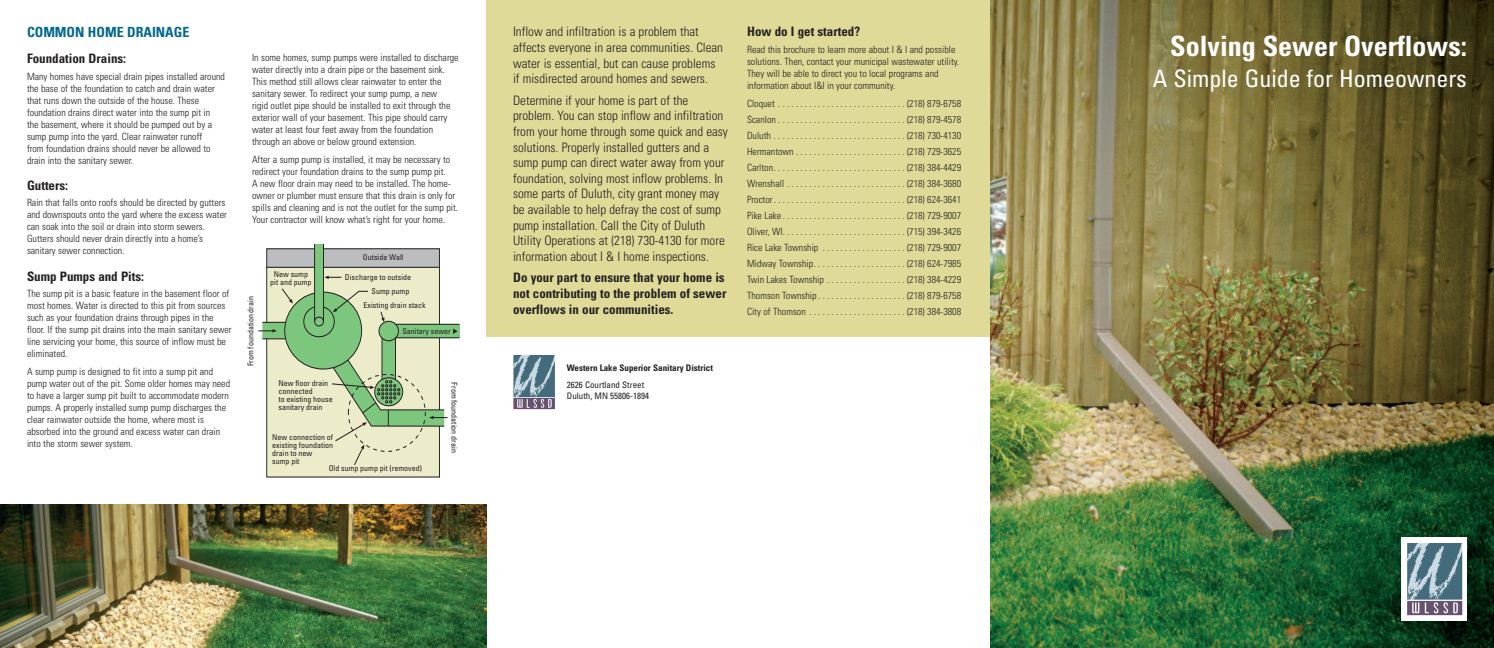
<style>
.page{position:relative;width:1494px;height:648px;background:#fff}
.page>*{position:absolute;margin:0;border:0;box-sizing:border-box;transform-origin:0 0}
.t1{font:700 condensed 28px "Univers";color:#fff}
.t2{font:condensed 24px "Univers";color:#fff}
.t3{font:700 condensed 14px "Univers";color:#00688f}
.t4{font:300 condensed 13px/15.6px "Univers";color:#231f20}
.t5{font:700 condensed 13px/15.6px "Univers";color:#231f20}
.t6{font:300 condensed 10px/12px "Univers";color:#231f20}
.t7{font:condensed 9px/10.8px "Univers";color:#231f20}
.t8{font:700 condensed 9px "Univers";color:#231f20}
.t9{font:condensed 8px/8px "Univers";color:#231f20}
</style>
<div class="page">
<img style="left:990px;top:0;width:504px;height:648px">
<div style="left:486px;top:0;width:504px;height:336px;background:#e0da99"></div>
<img style="left:513px;top:355px;width:42px;height:9px">
<img style="left:513px;top:364px;width:42px;height:46px">
<div style="left:267px;top:267px;width:172px;height:210px;background:#edecca"></div>
<div style="left:266px;top:267px;width:174px;height:211px;border:1px solid #231f20"></div>
<div style="left:262px;top:322px;width:50px;height:17px;background:#7cc67e"></div>
<div style="left:262px;top:322px;width:51px;height:17px;border:1px solid #231f20"></div>
<div style="left:285px;top:292px;width:77px;height:77px;background:#7cc67e;border-radius:50%"></div>
<div style="left:303px;top:306px;width:32px;height:31px;border:1px solid #231f20;border-radius:50%"></div>
<div style="left:382px;top:331px;width:13px;height:58px;background:#7cc67e"></div>
<div style="left:381px;top:330px;width:15px;height:60px;border:1px solid #231f20"></div>
<div style="left:392px;top:324px;width:67px;height:14px;background:#7cc67e"></div>
<div style="left:379px;top:321px;width:19px;height:20px;background:#7cc67e;border-radius:50%"></div>
<div style="left:378px;top:321px;width:21px;height:20px;border:1px solid #231f20;border-radius:50%"></div>
<hr style="left:396px;top:324px;width:63px;height:1px;background:#231f20">
<hr style="left:396px;top:337px;width:63px;height:1px;background:#231f20">
<div style="left:267px;top:249px;width:172px;height:18px;background:#bcbdc0"></div>
<div style="left:266px;top:248px;width:174px;height:20px;border:1px solid #231f20"></div>
<div style="left:315px;top:244px;width:8px;height:78px;background:#7cc67e"></div>
<div style="left:314px;top:317px;width:10px;height:9px;border:1px solid #231f20;border-radius:50%"></div>
<hr style="left:314px;top:244px;width:1px;height:78px;background:#231f20">
<hr style="left:323px;top:244px;width:1px;height:77px;background:#231f20">
<svg style="left:324px;top:276px;width:44px;height:36px"></svg>
<svg style="left:281px;top:288px;width:12px;height:16px"></svg>
<svg style="left:380px;top:311px;width:5px;height:11px"></svg>
<svg style="left:453px;top:329px;width:5px;height:5px"></svg>
<svg style="left:331px;top:359px;width:117px;height:107px"></svg>
<svg style="left:258px;top:329px;width:19px;height:4px"></svg>
<div style="left:1401px;top:538px;width:66px;height:83px;background:#fff"></div>
<img style="left:1407px;top:543px;width:56px;height:12px">
<img style="left:1407px;top:555px;width:56px;height:61px">
<img style="left:0;top:504px;width:486px;height:144px">
<h3 class="t3" style="left:27px;top:27px;width:164px">COMMON HOME DRAINAGE</h3>
<h3 class="t5" style="left:27px;top:52px;width:101px">Foundation Drains:</h3>
<p class="t6" style="left:27px;top:71px;width:200px">Many homes have special drain pipes installed around the base of the foundation to catch and drain water that runs down the outside of the house. These foundation drains direct water into the sump pit in<br>the basement, where it should be pumped out by a sump pump into the yard. Clear rainwater runoff<br>from foundation drains should never be allowed to drain into the sanitary sewer.</p>
<h3 class="t5" style="left:27px;top:179px;width:43px">Gutters:</h3>
<p class="t6" style="left:27px;top:198px;width:201px">Rain that falls onto roofs should be directed by gutters and downspouts onto the yard where the excess water can soak into the soil or drain into storm sewers.<br>Gutters should never drain directly into a home’s sanitary sewer connection.</p>
<h3 class="t5" style="left:27px;top:269px;width:119px">Sump Pumps and Pits:</h3>
<p class="t6" style="left:27px;top:288px;width:206px">The sump pit is a basic feature in the basement floor of most homes. Water is directed to this pit from sources such as your foundation drains through pipes in the floor. If the sump pit drains into the main sanitary sewer line servicing your home, this source of inflow must be eliminated.</p>
<p class="t6" style="left:27px;top:366px;width:205px">A sump pump is designed to fit into a sump pit and pump water out of the pit. Some older homes may need to have a larger sump pit built to accommodate modern pumps. A properly installed sump pump discharges the clear rainwater outside the home, where most is absorbed into the ground and excess water can drain into the storm sewer system.</p>
<p class="t6" style="left:252px;top:53px;width:208px">In some homes, sump pumps were installed to discharge water directly into a drain pipe or the basement sink.<br>This method still allows clear rainwater to enter the sanitary sewer. To redirect your sump pump, a new<br>rigid outlet pipe should be installed to exit through the exterior wall of your basement. This pipe should carry water at least four feet away from the foundation through an above or below ground extension.</p>
<p class="t6" style="left:252px;top:155px;width:208px">After a sump pump is installed, it may be necessary to redirect your foundation drains to the sump pump pit.<br>A new floor drain may need to be installed. The home&shy;owner or plumber must ensure that this drain is only for spills and cleaning and is not the outlet for the sump pit.<br>Your contractor will know what’s right for your home.</p>
<p class="t9" style="left:247px;top:366px;width:72px;rotate:-90deg">From foundation drain</p>
<p class="t9" style="left:270px;top:271px;width:43px;text-align:center">New sump pit and pump</p>
<p class="t9" style="left:363px;top:254px;width:42px">Outside Wall</p>
<p class="t9" style="left:345px;top:271px;width:68px;line-height:13.8px;text-align:right">Discharge to outside<br>Sump pump</p>
<p class="t9" style="left:364px;top:302px;width:64px">Existing drain stack</p>
<p class="t9" style="left:402px;top:328px;width:50px">Sanitary sewer</p>
<p class="t9" style="left:279px;top:380px;width:56px">New floor drain connected<br>to existing house sanitary drain</p>
<p class="t9" style="left:458px;top:382px;width:72px;rotate:90deg">From foundation drain</p>
<p class="t9" style="left:272px;top:434px;width:62px">New connection of existing foundation drain to new<br>sump pit</p>
<p class="t9" style="left:329px;top:465px;width:95px">Old sump pump pit (removed)</p>
<h3 class="t4" style="left:513px;top:25px;width:212px">Inflow and infiltration is a problem that affects everyone in area communities. Clean water is essential, but can cause problems if misdirected around homes and sewers.</h3>
<p class="t4" style="left:513px;top:93px;width:216px">Determine if your home is part of the problem. You can stop inflow and infiltration from your home through some quick and easy solutions. Properly installed gutters and a sump pump can direct water away from your foundation, solving most inflow problems. In some parts of Duluth, city grant money may be available to help defray the cost of sump pump installation. Call the City of Duluth Utility Operations at (218) 730-4130 for more information about I &amp; I home inspections.</p>
<h3 class="t5" style="left:513px;top:271px;width:215px">Do your part to ensure that your home is not contributing to the problem of sewer overflows in our communities.</h3>
<p class="t8" style="left:567px;top:365px;width:148px">Western Lake Superior Sanitary District</p>
<p class="t7" style="left:567px;top:380px;width:84px">2626 Courtland Street<br>Duluth, MN 55806-1894</p>
<h3 class="t5" style="left:747px;top:25px;width:115px">How do I get started?</h3>
<p class="t6" style="left:747px;top:44px;width:214px">Read this brochure to learn more about I &amp; I and possible solutions. Then, contact your municipal wastewater utility.<br>They will be able to direct you to local programs and information about I&amp;I in your community.</p>
<p class="t6" style="left:747px;top:96px;width:216px;line-height:16px;text-align:justify">Cloquet . . . . . . . . . . . . . . . . . . . . . . . . . . . . . (218) 879-6758<br>Scanlon . . . . . . . . . . . . . . . . . . . . . . . . . . . . . (218) 879-4578<br>Duluth . . . . . . . . . . . . . . . . . . . . . . . . . . . . . . (218) 730-4130<br>Hermantown . . . . . . . . . . . . . . . . . . . . . . . . . (218) 729-3625<br>Carlton. . . . . . . . . . . . . . . . . . . . . . . . . . . . . . (218) 384-4429<br>Wrenshall . . . . . . . . . . . . . . . . . . . . . . . . . . . (218) 384-3680<br>Proctor . . . . . . . . . . . . . . . . . . . . . . . . . . . . . . (218) 624-3641<br>Pike Lake . . . . . . . . . . . . . . . . . . . . . . . . . . . . (218) 729-9007<br>Oliver, WI. . . . . . . . . . . . . . . . . . . . . . . . . . . . (715) 394-3426<br>Rice Lake Township . . . . . . . . . . . . . . . . . . . (218) 729-9007<br>Midway Township. . . . . . . . . . . . . . . . . . . . . (218) 624-7985<br>Twin Lakes Township . . . . . . . . . . . . . . . . . . (218) 384-4229<br>Thomson Township . . . . . . . . . . . . . . . . . . . . (218) 879-6758<br>City of Thomson . . . . . . . . . . . . . . . . . . . . . . (218) 384-3808</p>
<h1 class="t1" style="left:1170px;top:36px;width:298px">Solving Sewer Overflows:</h1>
<h2 class="t2" style="left:1153px;top:70px;width:315px">A Simple Guide for Homeowners</h2>
</div>
